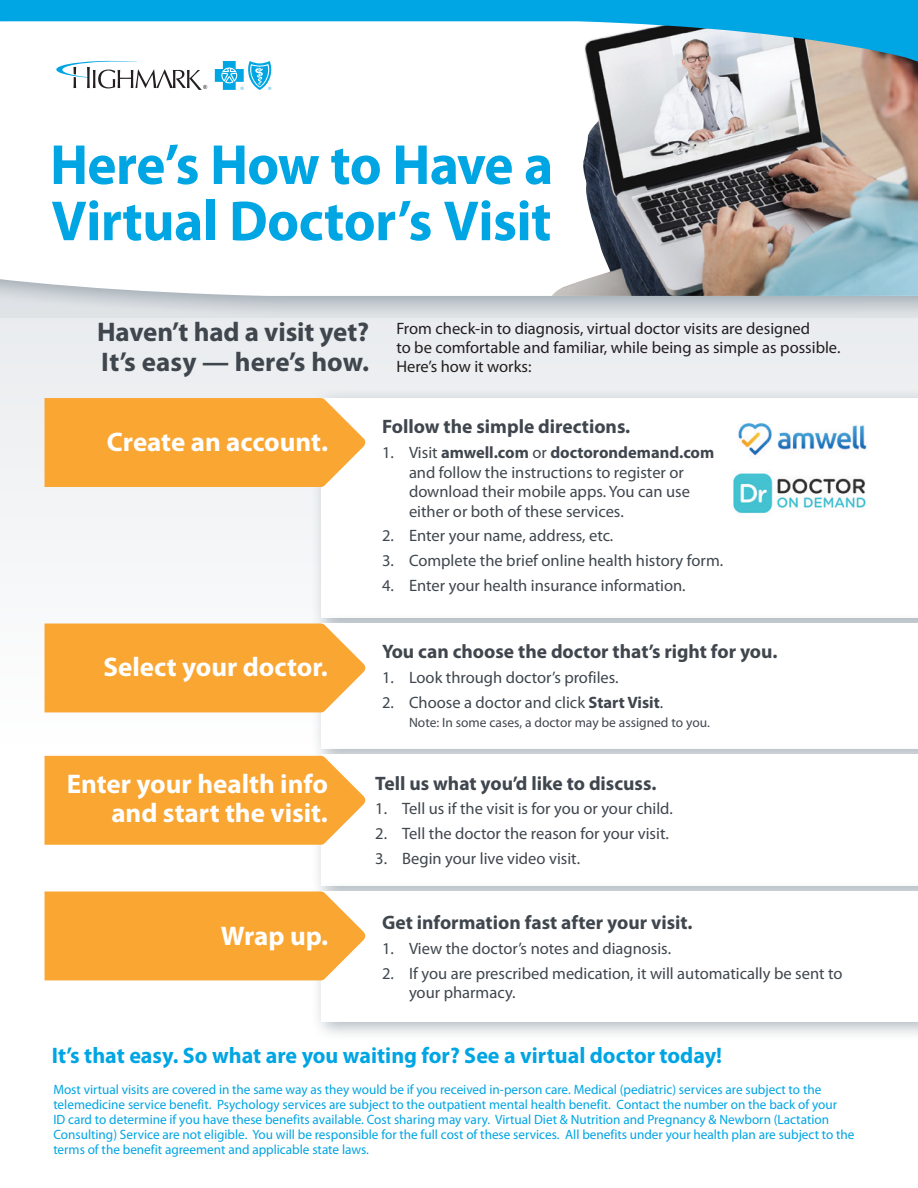
<style>
.page{position:relative;width:918px;height:1188px;background:#fff}
.page>*{position:absolute;margin:0;border:0;box-sizing:border-box;transform-origin:0 0}
.t1{font:700 57px "Myriad Pro";letter-spacing:-.01em;color:#00a5e3}
.t2{font:700 27px/28.5px "Myriad Pro";color:#fff;text-align:right}
.t3{font:700 27px/30px "Myriad Pro";letter-spacing:-.005em;color:#3f464d}
.t4{font:700 22.5px "Myriad Pro";color:#00a5e3}
.t5{font:700 19.5px "Myriad Pro";color:#3f464d}
.t6{font:16.5px/19.5px "Myriad Pro";color:#3f464d}
.t7{font:16.5px/18.9px "Myriad Pro";color:#231f20}
.t8{font:13.5px/15px "Myriad Pro";color:#00a5e3}
.t9{font:13.5px "Myriad Pro";color:#3f464d}
.s1{font-weight:700}
</style>
<div class="page">
<div style="left:0;top:261px;width:918px;height:482px;background:#e7eaed"></div>
<svg style="left:0;top:296px;width:918px;height:19px"></svg>
<svg style="left:0;top:69px;width:552px;height:227px"></svg>
<img style="left:552px;top:66px;width:366px;height:230px">
<svg style="left:0;top:0;width:918px;height:66px"></svg>
<svg style="left:56px;top:61px;width:151px;height:29px"></svg>
<svg style="left:215px;top:61px;width:57px;height:29px"></svg>
<div style="left:321px;top:398px;width:597px;height:220px;background:#fff"></div>
<div style="left:45px;top:398px;width:321px;height:89px;background:#faa633"></div>
<div style="left:311px;top:613px;width:607px;height:156px;background:#94a0a9;opacity:.75"></div>
<div style="left:321px;top:623px;width:597px;height:125px;background:#fff"></div>
<div style="left:311px;top:744px;width:607px;height:162px;background:#94a0a9;opacity:.75"></div>
<div style="left:321px;top:755px;width:597px;height:131px;background:#fff"></div>
<div style="left:311px;top:881px;width:607px;height:160px;background:#94a0a9;opacity:.75"></div>
<div style="left:321px;top:891px;width:597px;height:130px;background:#fff"></div>
<svg style="left:45px;top:756px;width:321px;height:89px;background:#faac41"></svg>
<svg style="left:45px;top:891px;width:321px;height:89px;background:#faac41"></svg>
<div style="left:45px;top:624px;width:321px;height:88px;background:#faa633"></div>
<img style="left:738px;top:422px;width:129px;height:34px">
<img style="left:733px;top:473px;width:133px;height:41px">
<h1 class="t1" style="left:50px;top:133px;width:505px">Here’s How to Have a</h1>
<h1 class="t1" style="left:51px;top:189px;width:501px">Virtual Doctor’s Visit</h1>
<h2 class="t3" style="left:97px;top:317px;width:273px">Haven’t had a visit yet?<br>It’s easy — here’s how.</h2>
<p class="t7" style="left:396px;top:319px;width:446px">From check-in to diagnosis, virtual doctor visits are designed<br>to be comfortable and familiar, while being as simple as possible.<br>Here’s how it works:</p>
<h2 class="t2" style="left:107px;top:428px;width:223px">Create an account.</h2>
<h3 class="t5" style="left:382px;top:416px;width:250px">Follow the simple directions.</h3>
<p class="t6" style="left:409px;top:443px;width:307px;text-indent:-27px">1. Visit <span class="s1">amwell.com</span> or <span class="s1">doctorondemand.com </span>and follow the instructions to register or download their mobile apps. You can use either or both of these services.</p>
<p class="t6" style="left:382px;top:527px;width:233px">2. Enter your name, address, etc.</p>
<p class="t6" style="left:382px;top:551px;width:343px">3. Complete the brief online health history form.</p>
<p class="t6" style="left:382px;top:576px;width:305px">4. Enter your health insurance information.</p>
<h2 class="t2" style="left:103px;top:653px;width:226px">Select your doctor.</h2>
<h3 class="t5" style="left:382px;top:640px;width:397px">You can choose the doctor that’s right for you.</h3>
<p class="t6" style="left:382px;top:668px;width:238px">1. Look through doctor’s profiles.</p>
<p class="t6" style="left:382px;top:693px;width:283px">2. Choose a doctor and click <span class="s1">Start Visit</span>.</p>
<p class="t9" style="left:409px;top:715px;width:302px">Note: In some cases, a doctor may be assigned to you.</p>
<h2 class="t2" style="left:67px;top:770px;width:263px">Enter your health info and start the visit.</h2>
<h2 class="t2" style="left:221px;top:922px;width:109px">Wrap up.</h2>
<h3 class="t5" style="left:375px;top:772px;width:283px">Tell us what you’d like to discuss.</h3>
<p class="t6" style="left:375px;top:799px;width:299px">1. Tell us if the visit is for you or your child.</p>
<p class="t6" style="left:375px;top:824px;width:295px">2. Tell the doctor the reason for your visit.</p>
<p class="t6" style="left:375px;top:849px;width:206px">3. Begin your live video visit.</p>
<h3 class="t5" style="left:382px;top:911px;width:312px">Get information fast after your visit.</h3>
<p class="t6" style="left:382px;top:939px;width:291px">1. View the doctor’s notes and diagnosis.</p>
<p class="t6" style="left:409px;top:964px;width:435px;text-indent:-27px">2. If you are prescribed medication, it will automatically be sent to your pharmacy.</p>
<h3 class="t4" style="left:52px;top:1043px;width:672px">It’s that easy. So what are you waiting for? See a virtual doctor today!</h3>
<p class="t8" style="left:53px;top:1082px;width:803px">Most virtual visits are covered in the same way as they would be if you received in-person care. Medical (pediatric) services are subject to the telemedicine service benefit. Psychology services are subject to the outpatient mental health benefit. Contact the number on the back of your<br>ID card to determine if you have these benefits available. Cost sharing may vary. Virtual Diet &amp; Nutrition and Pregnancy &amp; Newborn (Lactation Consulting) Service are not eligible. You will be responsible for the full cost of these services. All benefits under your health plan are subject to the terms of the benefit agreement and applicable state laws.</p>
</div>
